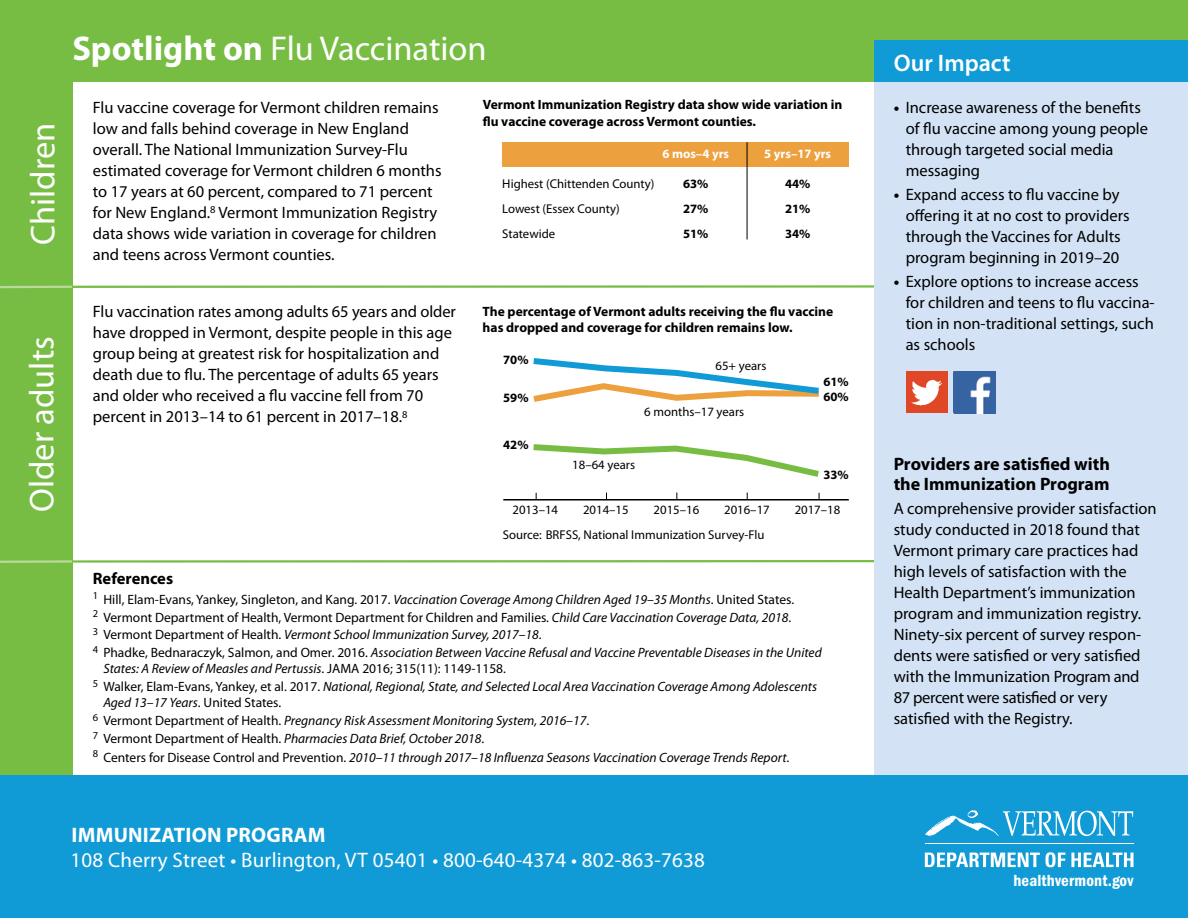
<style>
.page{position:relative;width:1188px;height:918px;background:#fff}
.page>*{position:absolute;margin:0;border:0;box-sizing:border-box;transform-origin:0 0}
.t1{font:34.5px "Myriad Pro";color:#fff}
.t2{font:600 24px "Myriad Pro";color:#fff}
.t3{font:21px "Myriad Pro";letter-spacing:.01em;color:#fff}
.t4{font:700 21px "Myriad Pro";letter-spacing:.01em;color:#fff}
.t5{font:700 18px/19.5px "Myriad Pro";color:#000}
.t6{font:16.65px "ITC Franklin Gothic Std Dm Cd";letter-spacing:.01em;color:#fff}
.t7{font:16.5px/21px "Myriad Pro";color:#000}
.t8{font:700 16.5px "Myriad Pro";color:#000}
.t9{font:italic 13.5px/17.9px "Myriad Pro";color:#000}
.t10{font:700 13.5px/16.2px "Myriad Pro";color:#000}
.t11{font:12.75px "Myriad Pro";color:#000}
.t12{font:700 12.75px "Myriad Pro";color:#000}
.t13{font:700 12.75px "Myriad Pro";color:#fff}
.s1{font-weight:700}
.s2{font-style:normal}
</style>
<div class="page">
<div style="left:0;top:76px;width:72px;height:735px;background:#77bd43"></div>
<div style="left:0;top:0;width:1188px;height:82px;background:#77bd43"></div>
<div style="left:502px;top:142px;width:347px;height:24px;background:#eda03e"></div>
<hr style="left:747px;top:142px;width:1px;height:98px;background:#000">
<hr style="left:503px;top:499px;width:346px;height:2px;background:#000">
<svg style="left:533px;top:444px;width:286px;height:33px"></svg>
<svg style="left:533px;top:358px;width:286px;height:44px"></svg>
<svg style="left:0;top:284px;width:875px;height:6px"></svg>
<svg style="left:0;top:559px;width:875px;height:5px"></svg>
<div style="left:875px;top:72px;width:313px;height:711px;background:#d3e3f5"></div>
<div style="left:0;top:776px;width:1188px;height:142px;background:#109ad6"></div>
<svg style="left:925px;top:810px;width:208px;height:27px"></svg>
<svg style="left:925px;top:853px;width:115px;height:14px"></svg>
<svg style="left:1046px;top:852px;width:19px;height:15px"></svg>
<svg style="left:1071px;top:853px;width:62px;height:14px"></svg>
<hr style="left:925px;top:843px;width:209px;height:1px;background:#fff">
<div style="left:875px;top:40px;width:313px;height:42px;background:#109ad6"></div>
<img style="left:954px;top:372px;width:42px;height:41px">
<div style="left:906px;top:371px;width:42px;height:42px;background:#e04726"></div>
<img style="left:912px;top:380px;width:30px;height:26px">
<h1 class="t1" style="left:22px;top:245px;width:124px;rotate:-90deg">Children</h1>
<h1 class="t1" style="left:21px;top:512px;width:177px;rotate:-90deg">Older adults</h1>
<h1 class="t1" style="left:72px;top:27px;width:416px"><span class="s1">Spotlight on</span> Flu Vaccination</h1>
<p class="t7" style="left:93px;top:96px;width:350px">Flu vaccine coverage for Vermont children remains low and falls behind coverage in New England overall. The National Immunization Survey-Flu estimated coverage for Vermont children 6 months to 17 years at 60 percent, compared to 71 percent for New England.<sup>8</sup> Vermont Immunization Registry data shows wide variation in coverage for children and teens across Vermont counties.</p>
<p class="t7" style="left:93px;top:301px;width:365px">Flu vaccination rates among adults 65 years and older have dropped in Vermont, despite people in this age group being at greatest risk for hospitalization and death due to flu. The percentage of adults 65 years and older who received a flu vaccine fell from 70 percent in 2013–14 to 61 percent in 2017–18.<sup>8</sup></p>
<p class="t8" style="left:93px;top:567px;width:82px">References</p>
<p class="t10" style="left:483px;top:96px;width:361px">Vermont Immunization Registry data show wide variation in flu vaccine coverage across Vermont counties.</p>
<p class="t13" style="left:662px;top:145px;width:68px">6 mos–4 yrs</p>
<p class="t13" style="left:764px;top:145px;width:68px">5 yrs–17 yrs</p>
<p class="t11" style="left:502px;top:176px;width:154px">Highest (Chittenden County)</p>
<p class="t12" style="left:683px;top:176px;width:27px">63%</p>
<p class="t12" style="left:785px;top:176px;width:27px">44%</p>
<p class="t11" style="left:502px;top:201px;width:119px">Lowest (Essex County)</p>
<p class="t12" style="left:683px;top:201px;width:27px">27%</p>
<p class="t12" style="left:785px;top:201px;width:27px">21%</p>
<p class="t11" style="left:502px;top:226px;width:55px">Statewide</p>
<p class="t12" style="left:683px;top:226px;width:27px">51%</p>
<p class="t12" style="left:785px;top:226px;width:27px">34%</p>
<p class="t10" style="left:483px;top:303px;width:352px">The percentage of Vermont adults receiving the flu vaccine has dropped and coverage for children remains low.</p>
<p class="t12" style="left:503px;top:351px;width:27px">70%</p>
<p class="t11" style="left:716px;top:357px;width:53px">65+ years</p>
<p class="t12" style="left:823px;top:374px;width:27px">61%</p>
<p class="t12" style="left:503px;top:389px;width:27px">59%</p>
<p class="t12" style="left:823px;top:388px;width:27px">60%</p>
<p class="t12" style="left:503px;top:436px;width:27px">42%</p>
<p class="t12" style="left:823px;top:466px;width:27px">33%</p>
<p class="t11" style="left:644px;top:404px;width:102px">6 months–17 years</p>
<p class="t11" style="left:572px;top:457px;width:64px">18–64 years</p>
<p class="t11" style="left:513px;top:502px;width:47px">2013–14</p>
<p class="t11" style="left:583px;top:502px;width:47px">2014–15</p>
<p class="t11" style="left:654px;top:502px;width:47px">2015–16</p>
<p class="t11" style="left:724px;top:502px;width:47px">2016–17</p>
<p class="t11" style="left:795px;top:502px;width:47px">2017–18</p>
<p class="t11" style="left:503px;top:527px;width:263px">Source: BRFSS, National Immunization Survey-Flu</p>
<p class="t9" style="left:93px;top:590px;width:730px"><sup>1</sup> <span class="s2">Hill, Elam-Evans, Yankey, Singleton, and Kang. 2017.</span> Vaccination Coverage Among Children Aged 19–35 Months<span class="s2">. United States.<br></span><sup>2</sup> <span class="s2">Vermont Department of Health, Vermont Department for Children and Families.</span> Child Care Vaccination Coverage Data, 2018<span class="s2">.<br></span><sup>3</sup> <span class="s2">Vermont Department of Health.</span> Vermont School Immunization Survey, 2017–18<span class="s2">.<br></span><sup>4</sup> <span class="s2">Phadke, Bednaraczyk, Salmon, and Omer. 2016.</span> Association Between Vaccine Refusal and Vaccine Preventable Diseases in the United</p>
<p class="t9" style="left:93px;top:660px;width:726px;text-indent:10px">States: A Review of Measles and Pertussis<span class="s2">. JAMA 2016; 315(11): 1149-1158.<br></span><sup>5</sup> <span class="s2">Walker, Elam-Evans, Yankey, et al. 2017.</span> National, Regional, State, and Selected Local Area Vaccination Coverage Among Adolescents</p>
<p class="t9" style="left:93px;top:694px;width:698px;text-indent:10px">Aged 13–17 Years<span class="s2">. United States.<br></span><sup>6</sup> <span class="s2">Vermont Department of Health.</span> Pregnancy Risk Assessment Monitoring System, 2016–17<span class="s2">.<br></span><sup>7</sup> <span class="s2">Vermont Department of Health.</span> Pharmacies Data Brief, October 2018<span class="s2">.<br></span><sup>8</sup> <span class="s2">Centers for Disease Control and Prevention.</span> 2010–11 through 2017–18 Influenza Seasons Vaccination Coverage Trends Report<span class="s2">.</span></p>
<p class="t4" style="left:72px;top:821px;width:256px">IMMUNIZATION PROGRAM</p>
<p class="t3" style="left:70px;top:847px;width:636px">108 Cherry Street • Burlington, VT 05401 • 800-640-4374 • 802-863-7638</p>
<h2 class="t2" style="left:894px;top:47px;width:118px">Our Impact</h2>
<p class="t7" style="left:906px;top:97px;width:244px;text-indent:-12px"><span class="s1">•</span> Increase awareness of the benefits of flu vaccine among young people through targeted social media messaging</p>
<p class="t7" style="left:906px;top:184px;width:225px;text-indent:-12px"><span class="s1">•</span> Expand access to flu vaccine by offering it at no cost to providers through the Vaccines for Adults program beginning in 2019–20</p>
<p class="t7" style="left:906px;top:271px;width:250px;text-indent:-12px"><span class="s1">•</span> Explore options to increase access for children and teens to flu vaccina&shy;tion in non-traditional settings, such as schools</p>
<p class="t5" style="left:894px;top:454px;width:218px">Providers are satisfied with the Immunization Program</p>
<p class="t7" style="left:894px;top:498px;width:265px">A comprehensive provider satisfaction study conducted in 2018 found that Vermont primary care practices had high levels of satisfaction with the Health Department’s immunization program and immunization registry.<br>Ninety-six percent of survey respon&shy;dents were satisfied or very satisfied with the Immunization Program and 87 percent were satisfied or very satisfied with the Registry.</p>
<p class="t6" style="left:1013px;top:871px;width:122px">healthvermont.gov</p>
</div>
